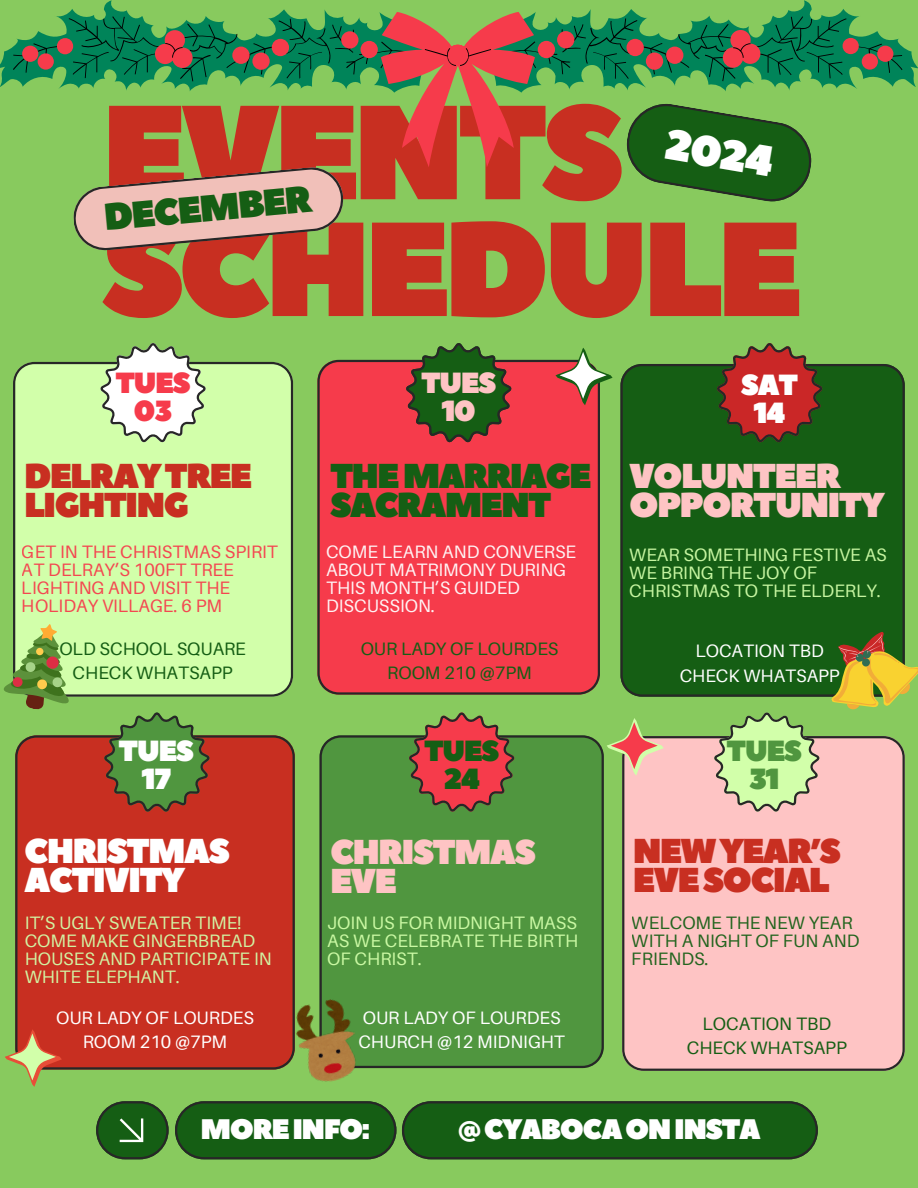
<style>
.page{position:relative;width:918px;height:1188px;background:#88ca5e}
.page>*{position:absolute;margin:0;border:0;box-sizing:border-box;transform-origin:0 0}
.t1{font:133.5px/116.9px "Peace Sans";letter-spacing:-.055em;color:#c82f21}
.t2{font:42.9px "Peace Sans";color:#fff}
.t3{font:37.05px "Peace Sans";color:#155e14}
.t4{font:34.5px/29.2px "Peace Sans";letter-spacing:-.055em;color:#c82f21}
.t5{font:34.5px/29.2px "Peace Sans";letter-spacing:-.055em;color:#fec4c4}
.t6{font:34.5px/29.2px "Peace Sans";letter-spacing:-.055em;color:#155e14}
.t7{font:34.5px/29.2px "Peace Sans";letter-spacing:-.055em;color:#fff}
.t8{font:29.1px/28.2px "Peace Sans";letter-spacing:-.055em;color:#fff;text-align:center}
.t9{font:29.1px/28.2px "Peace Sans";letter-spacing:-.055em;color:#fec4c4;text-align:center}
.t10{font:29.1px/28.2px "Peace Sans";letter-spacing:-.055em;color:#f63b4b;text-align:center}
.t11{font:29.1px/28.2px "Peace Sans";letter-spacing:-.055em;color:#155e14;text-align:center}
.t12{font:29.1px/28.2px "Peace Sans";letter-spacing:-.055em;color:#50963f;text-align:center}
.t13{font:28.2px "Peace Sans";letter-spacing:-.055em;color:#fff}
.t14{font:18px/18px "Aileron";color:#d2ffaa}
.t15{font:18px/18px "Aileron";color:#fff}
.t16{font:18px/18px "Aileron";color:#155e14}
.t17{font:18px/18px "Aileron";color:#f63b4b}
</style>
<div class="page">
<div style="left:13px;top:362px;width:280px;height:335px;background:#d2ffaa"></div>
<svg style="left:100px;top:343px;width:106px;height:99px;background:#d5e5c9"></svg>
<svg style="left:402px;top:1101px;width:416px;height:58px;background:#195c17"></svg>
<svg style="left:73px;top:167px;width:271px;height:84px"></svg>
<svg style="left:175px;top:1101px;width:221px;height:58px;background:#1c5f19"></svg>
<svg style="left:634px;top:167px;width:177px;height:35px"></svg>
<svg style="left:96px;top:1101px;width:72px;height:58px"></svg>
<svg style="left:0;top:0;width:918px;height:87px"></svg>
<svg style="left:13px;top:16px;width:889px;height:65px"></svg>
<svg style="left:22px;top:12px;width:871px;height:155px"></svg>
<svg style="left:165px;top:43px;width:585px;height:23px;background:#665e4d"></svg>
<div style="left:317px;top:360px;width:283px;height:335px;background:#f63b4b"></div>
<div style="left:620px;top:364px;width:285px;height:333px;background:#155e14"></div>
<div style="left:15px;top:735px;width:280px;height:334px;background:#c82f21"></div>
<svg style="left:5px;top:1029px;width:57px;height:58px"></svg>
<svg style="left:406px;top:343px;width:105px;height:99px;background:#4d5d27"></svg>
<svg style="left:717px;top:343px;width:105px;height:99px;background:#93432a"></svg>
<svg style="left:104px;top:712px;width:106px;height:100px;background:#69803b"></svg>
<div style="left:622px;top:736px;width:283px;height:335px;background:#fec4c4"></div>
<svg style="left:556px;top:348px;width:57px;height:57px"></svg>
<div style="left:320px;top:735px;width:284px;height:333px;background:#50963f"></div>
<img style="left:290px;top:996px;width:74px;height:86px">
<svg style="left:409px;top:712px;width:105px;height:100px;background:#b85b48"></svg>
<svg style="left:714px;top:626px;width:204px;height:186px"></svg>
<svg style="left:607px;top:718px;width:57px;height:58px"></svg>
<svg style="left:3px;top:622px;width:76px;height:88px"></svg>
<p class="t1" style="left:101px;top:99px;width:704px">EVENTS<br>SCHEDULE</p>
<h4 class="t2" style="left:670px;top:115px;width:111px;rotate:10deg">2024</h4>
<h2 class="t3" style="left:102px;top:193px;width:210px;rotate:-5deg">DECEMBER</h2>
<p class="t10" style="left:115px;top:370px;width:77px">TUES<br>03</p>
<h3 class="t8" style="left:741px;top:372px;width:59px">SAT<br>14</h3>
<p class="t9" style="left:421px;top:370px;width:77px">TUES<br>10</p>
<h4 class="t4" style="left:24px;top:462px;width:230px">DELRAYTREE<br>LIGHTING</h4>
<p class="t17" style="left:22px;top:543px;width:258px">GET IN THE CHRISTMAS SPIRIT<br>AT DELRAY’S 100FT TREE<br>LIGHTING AND VISIT THE<br>HOLIDAY VILLAGE. 6 PM</p>
<p class="t16" style="left:59px;top:639px;width:188px">OLD SCHOOL SQUARE</p>
<p class="t16" style="left:73px;top:664px;width:162px">CHECK WHATSAPP</p>
<h4 class="t6" style="left:330px;top:462px;width:263px">THEMARRIAGE<br>SACRAMENT</h4>
<p class="t5" style="left:629px;top:462px;width:257px">VOLUNTEER<br>OPPORTUNITY</p>
<p class="t15" style="left:326px;top:543px;width:252px">COME LEARN AND CONVERSE<br>ABOUT MATRIMONY DURING<br>THIS MONTH’S GUIDED<br>DISCUSSION.</p>
<p class="t16" style="left:361px;top:639px;width:199px">OUR LADY OF LOURDES</p>
<h4 class="t16" style="left:387px;top:664px;width:146px">ROOM 210 @7PM</h4>
<p class="t14" style="left:629px;top:545px;width:259px">WEAR SOMETHING FESTIVE AS<br>WE BRING THE JOY OF<br>CHRISTMAS TO THE ELDERLY.</p>
<p class="t15" style="left:695px;top:641px;width:130px">LOCATION TBD</p>
<p class="t15" style="left:680px;top:666px;width:162px">CHECK WHATSAPP</p>
<h3 class="t8" style="left:119px;top:738px;width:77px">TUES<br>17</h3>
<h3 class="t11" style="left:424px;top:738px;width:77px">TUES<br>24</h3>
<p class="t12" style="left:727px;top:738px;width:77px">TUES<br>31</p>
<p class="t7" style="left:24px;top:838px;width:207px">CHRISTMAS<br>ACTIVITY</p>
<p class="t14" style="left:25px;top:913px;width:249px">IT’S UGLY SWEATER TIME!<br>COME MAKE GINGERBREAD<br>HOUSES AND PARTICIPATE IN<br>WHITE ELEPHANT.</p>
<h4 class="t15" style="left:56px;top:1008px;width:199px">OUR LADY OF LOURDES</h4>
<h4 class="t15" style="left:83px;top:1033px;width:146px">ROOM 210 @7PM</h4>
<p class="t5" style="left:330px;top:839px;width:207px">CHRISTMAS<br>EVE</p>
<p class="t4" style="left:633px;top:838px;width:210px">NEWYEAR’S<br>EVESOCIAL</p>
<p class="t14" style="left:327px;top:913px;width:252px;text-align:justify">JOIN US FOR MIDNIGHT MASS AS WE CELEBRATE THE BIRTH OF CHRIST.</p>
<p class="t16" style="left:632px;top:913px;width:229px">WELCOME THE NEW YEAR<br>WITH A NIGHT OF FUN AND<br>FRIENDS.</p>
<p class="t15" style="left:363px;top:1008px;width:199px">OUR LADY OF LOURDES</p>
<h3 class="t15" style="left:358px;top:1033px;width:208px">CHURCH @12 MIDNIGHT</h3>
<p class="t16" style="left:703px;top:1014px;width:130px">LOCATION TBD</p>
<h3 class="t16" style="left:687px;top:1039px;width:162px">CHECK WHATSAPP</h3>
<h3 class="t13" style="left:201px;top:1110px;width:171px">MOREINFO:</h3>
<h1 class="t13" style="left:458px;top:1110px;width:305px">@CYABOCAONINSTA</h1>
</div>
